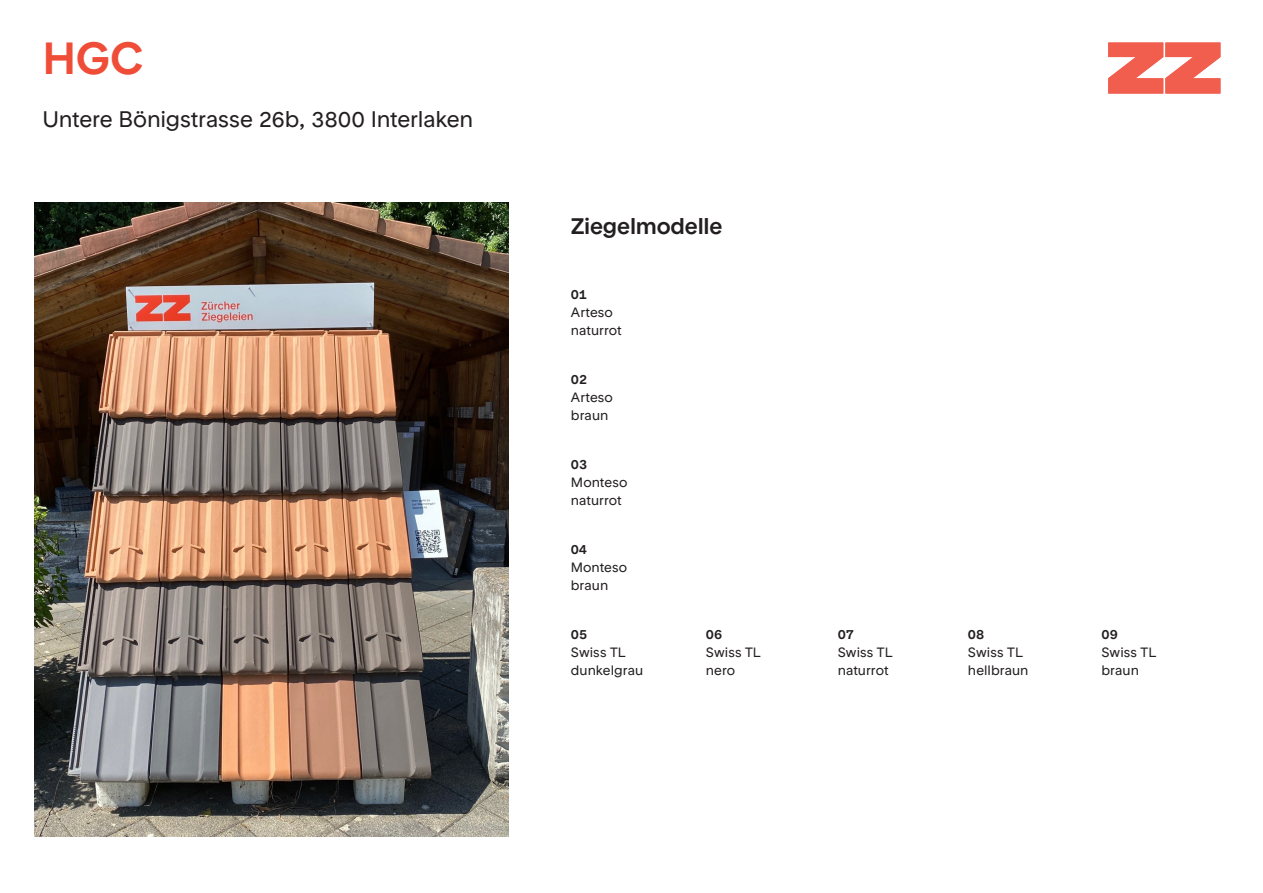
<style>
.page{position:relative;width:1263px;height:893px;background:#fff}
.page>*{position:absolute;margin:0;border:0;box-sizing:border-box;transform-origin:0 0}
.t1{font:500 45px "ZZ Rondelle";color:#ef4d37}
.t2{font:22.5px "ZZ Rondelle";letter-spacing:-.01em;color:#231f20}
.t3{font:500 22.5px "ZZ Rondelle";letter-spacing:-.005em;color:#231f20}
.t4{font:13.5px/18px "ZZ Rondelle";letter-spacing:.005em;color:#231f20}
.t5{font:500 13.5px "ZZ Rondelle";letter-spacing:.01em;color:#231f20}
</style>
<div class="page">
<svg style="left:1108px;top:43px;width:112px;height:51px"></svg>
<img style="left:34px;top:203px;width:475px;height:633px">
<h1 class="t1" style="left:43px;top:31px;width:103px">HGC</h1>
<h2 class="t2" style="left:43px;top:106px;width:432px">Untere Bönigstrasse 26b, 3800 Interlaken</h2>
<h2 class="t3" style="left:571px;top:213px;width:153px">Ziegelmodelle</h2>
<p class="t5" style="left:571px;top:286px;width:18px">01</p>
<p class="t4" style="left:571px;top:303px;width:52px">Arteso naturrot</p>
<p class="t5" style="left:571px;top:371px;width:18px">02</p>
<p class="t4" style="left:571px;top:388px;width:44px">Arteso braun</p>
<p class="t5" style="left:571px;top:456px;width:18px">03</p>
<p class="t4" style="left:571px;top:473px;width:58px">Monteso naturrot</p>
<p class="t5" style="left:571px;top:541px;width:18px">04</p>
<p class="t4" style="left:571px;top:558px;width:58px">Monteso braun</p>
<p class="t5" style="left:571px;top:626px;width:18px">05</p>
<p class="t4" style="left:571px;top:643px;width:74px">Swiss TL dunkelgrau</p>
<p class="t5" style="left:706px;top:626px;width:18px">06</p>
<p class="t4" style="left:706px;top:643px;width:56px">Swiss TL nero</p>
<p class="t5" style="left:838px;top:626px;width:18px">07</p>
<p class="t4" style="left:838px;top:643px;width:56px">Swiss TL naturrot</p>
<p class="t5" style="left:968px;top:626px;width:18px">08</p>
<p class="t4" style="left:968px;top:643px;width:62px">Swiss TL hellbraun</p>
<p class="t5" style="left:1101px;top:626px;width:18px">09</p>
<p class="t4" style="left:1101px;top:643px;width:56px">Swiss TL braun</p>
</div>
